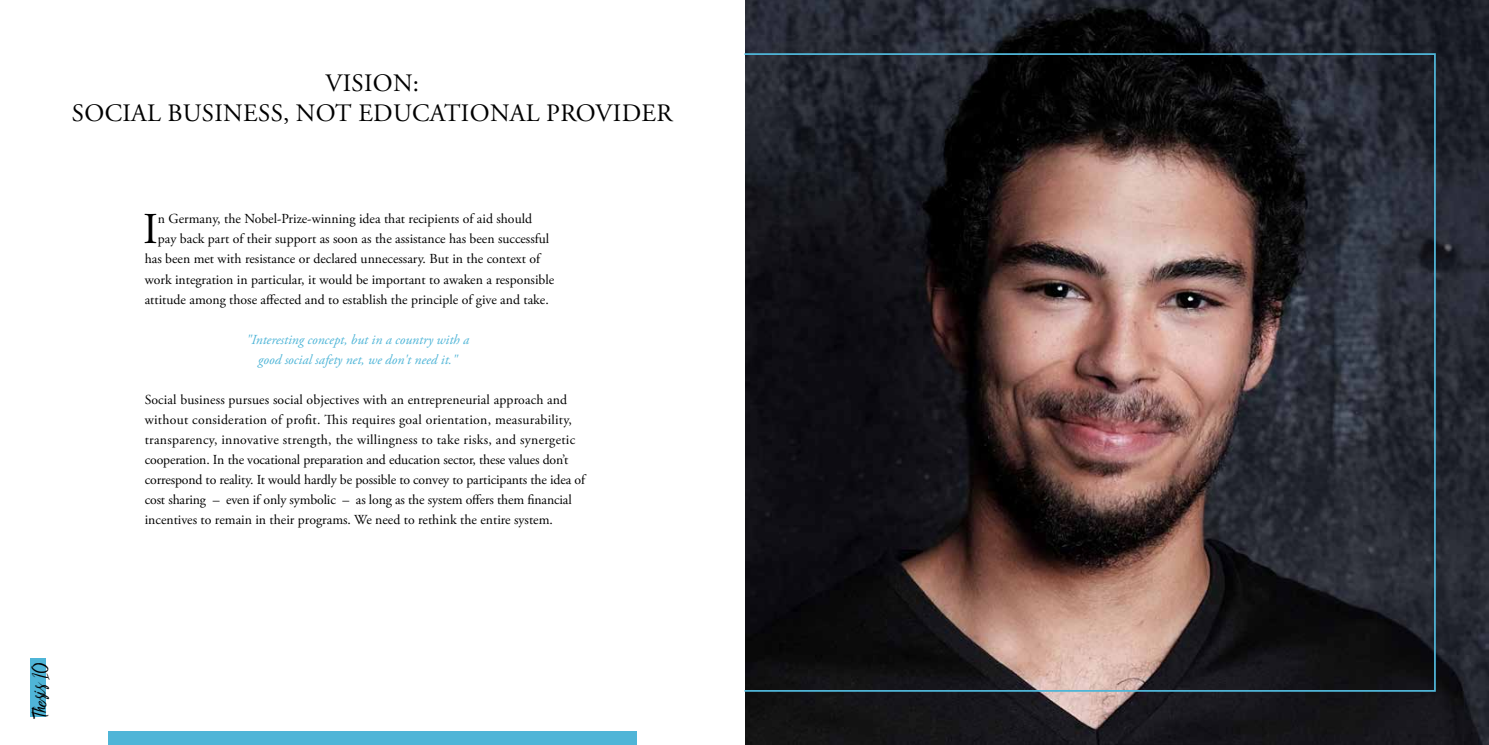
<style>
.page{position:relative;width:1489px;height:745px;background:#fff}
.page>*{position:absolute;margin:0;border:0;box-sizing:border-box;transform-origin:0 0}
.t1{font:43.88px "Adobe Garamond Pro";color:#000}
.t2{font:25px/30px "Adobe Garamond Pro";letter-spacing:.015em;color:#000;text-align:center}
.t3{font:20.38px "Bringshoot";color:#000}
.t4{font:13.75px/20px "Adobe Garamond Pro";color:#000}
.t5{font:italic 13.75px/20px "Adobe Garamond Pro";color:#4fb5d7;text-align:center}
</style>
<div class="page">
<img style="left:745px;top:1px;width:743px;height:742px">
<div style="left:108px;top:731px;width:528px;height:13px;background:#4fb5d7"></div>
<div style="left:31px;top:657px;width:15px;height:59px;background:#4fb5d7"></div>
<h2 class="t2" style="left:72px;top:69px;width:602px">VISION:<br>SOCIAL BUSINESS, NOT EDUCATIONAL PROVIDER</h2>
<h1 class="t1" style="left:143px;top:203px;width:16px">I</h1>
<p class="t4" style="left:158px;top:209px;width:375px">n Germany, the Nobel-Prize-winning idea that recipients of aid should</p>
<p class="t4" style="left:158px;top:229px;width:393px">pay back part of their support as soon as the assistance has been successful</p>
<p class="t4" style="left:145px;top:249px;width:397px">has been met with resistance or declared unnecessary. But in the context of</p>
<p class="t4" style="left:145px;top:269px;width:411px">work integration in particular, it would be important to awaken a responsible</p>
<p class="t4" style="left:145px;top:289px;width:405px">attitude among those affected and to establish the principle of give and take.</p>
<p class="t5" style="left:246px;top:329px;width:225px">"Interesting concept, but in a country with a good social safety net, we don't need it."</p>
<p class="t4" style="left:145px;top:389px;width:442px">Social business pursues social objectives with an entrepreneurial approach and without consideration of profit. This requires goal orientation, measurability, transparency, innovative strength, the willingness to take risks, and synergetic cooperation. In the vocational preparation and education sector, these values don’t correspond to reality. It would hardly be possible to convey to participants the idea of cost sharing – even if only symbolic – as long as the system offers them financial incentives to remain in their programs. We need to rethink the entire system.</p>
<h3 class="t3" style="left:28px;top:716px;width:56px;rotate:-90deg">Thesis 10</h3>
</div>
